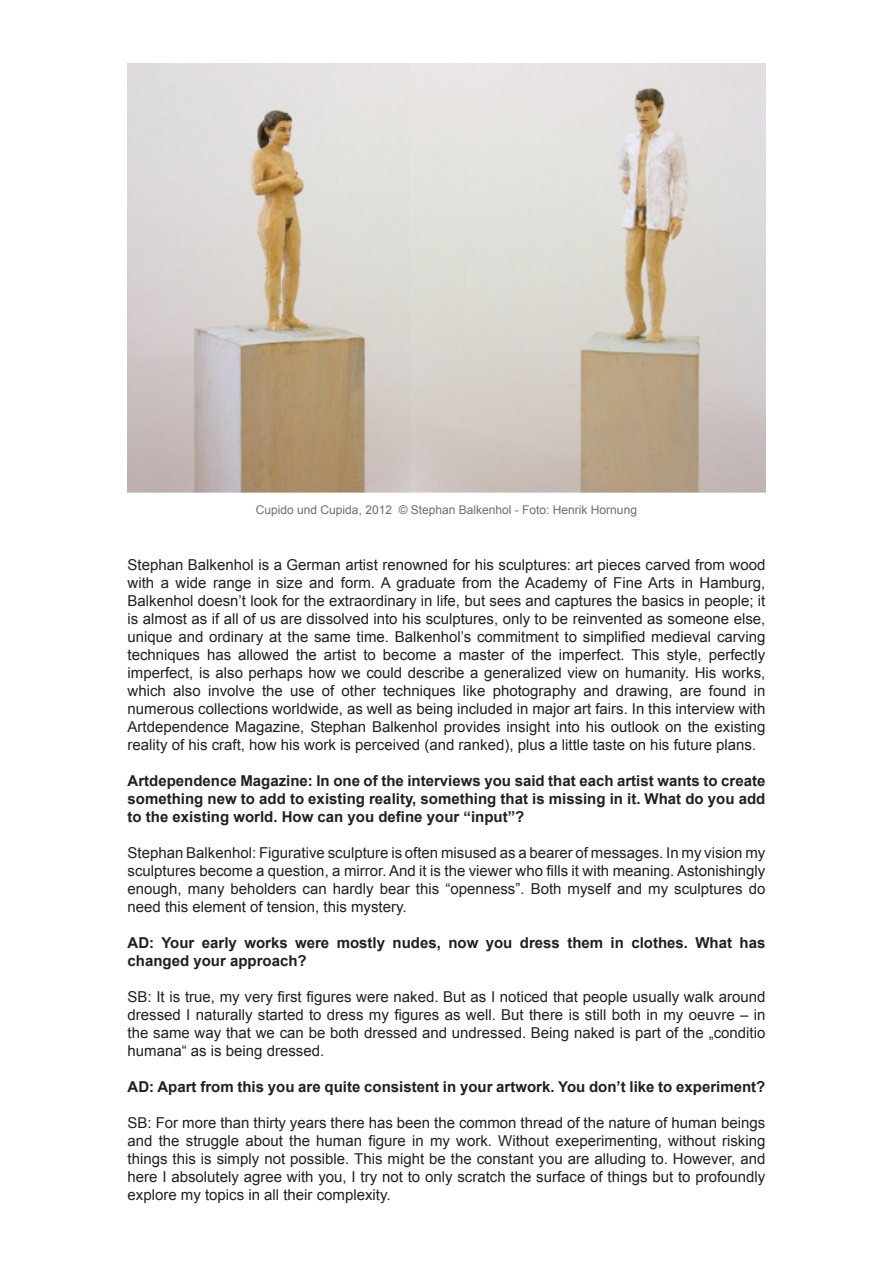
<style>
.page{position:relative;width:893px;height:1263px;background:#fff}
.page>*{position:absolute;margin:0;border:0;box-sizing:border-box;transform-origin:0 0}
.t1{font:15px/18px "Arial";color:#231f20;text-align:justify}
.t2{font:700 15px/18px "Arial";color:#231f20;text-align:justify}
.t3{font:12px "Arial";color:#6c6d70}
</style>
<div class="page">
<img style="left:128px;top:64px;width:637px;height:429px">
<p class="t3" style="left:256px;top:502px;width:383px">Cupido und Cupida, 2012 © Stephan Balkenhol - Foto: Henrik Hornung</p>
<p class="t1" style="left:128px;top:555px;width:639px">Stephan Balkenhol is a German artist renowned for his sculptures: art pieces carved from wood with a wide range in size and form. A graduate from the Academy of Fine Arts in Hamburg, Balkenhol doesn’t look for the extraordinary in life, but sees and captures the basics in people; it is almost as if all of us are dissolved into his sculptures, only to be reinvented as someone else, unique and ordinary at the same time. Balkenhol’s commitment to simplified medieval carving techniques has allowed the artist to become a master of the imperfect. This style, perfectly imperfect, is also perhaps how we could describe a generalized view on humanity. His works, which also involve the use of other techniques like photography and drawing, are found in numerous collections worldwide, as well as being included in major art fairs. In this interview with Artdependence Magazine, Stephan Balkenhol provides insight into his outlook on the existing reality of his craft, how his work is perceived (and ranked), plus a little taste on his future plans.</p>
<p class="t2" style="left:128px;top:772px;width:639px">Artdependence Magazine: In one of the interviews you said that each artist wants to create something new to add to existing reality, something that is missing in it. What do you add to the existing world. How can you define your “input”?</p>
<p class="t1" style="left:128px;top:843px;width:639px">Stephan Balkenhol: Figurative sculpture is often misused as a bearer of messages. In my vision my sculptures become a question, a mirror. And it is the viewer who fills it with meaning. Astonishingly enough, many beholders can hardly bear this “openness”. Both myself and my sculptures do need this element of tension, this mystery.</p>
<p class="t2" style="left:128px;top:934px;width:639px">AD: Your early works were mostly nudes, now you dress them in clothes. What has changed your approach?</p>
<p class="t1" style="left:128px;top:987px;width:639px">SB: It is true, my very first figures were naked. But as I noticed that people usually walk around dressed I naturally started to dress my figures as well. But there is still both in my oeuvre – in the same way that we can be both dressed and undressed. Being naked is part of the „conditio humana“ as is being dressed.</p>
<p class="t2" style="left:128px;top:1078px;width:639px">AD: Apart from this you are quite consistent in your artwork. You don’t like to experiment?</p>
<p class="t1" style="left:128px;top:1113px;width:639px">SB: For more than thirty years there has been the common thread of the nature of human beings and the struggle about the human figure in my work. Without exeperimenting, without risking things this is simply not possible. This might be the constant you are alluding to. However, and here I absolutely agree with you, I try not to only scratch the surface of things but to profoundly explore my topics in all their complexity.</p>
</div>
